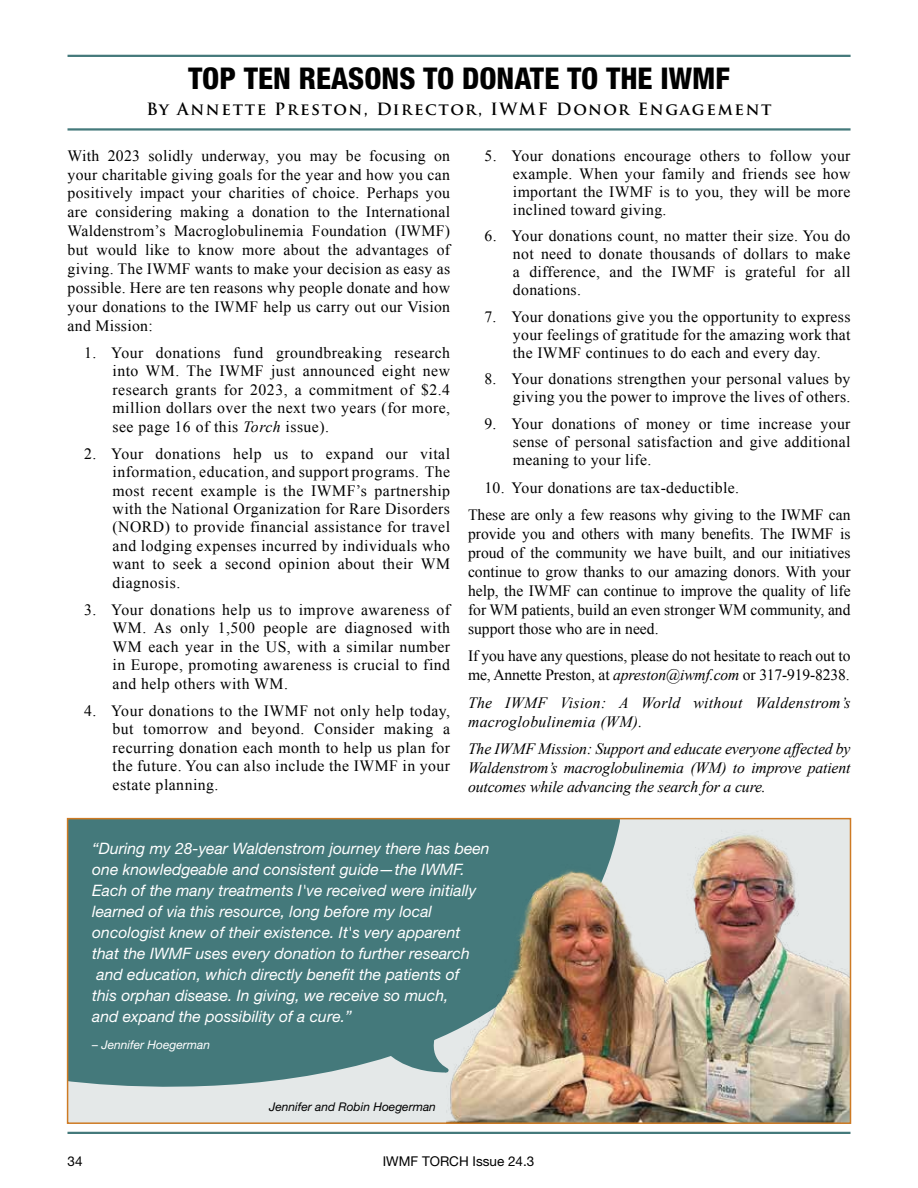
<style>
.page{position:relative;width:918px;height:1188px;background:#fff}
.page>*{position:absolute;margin:0;border:0;box-sizing:border-box;transform-origin:0 0}
.t1{font:800 condensed 30px "Helvetica Neue LT Std";color:#000}
.t2{font:700 16.5px "Trajan Pro";letter-spacing:.1em;color:#000}
.t3{font:15.75px/18.5px "Times New Roman";letter-spacing:.02em;color:#000;text-align:justify}
.t4{font:italic 15.75px/21px "Helvetica Neue LT Std";color:#fff}
.t5{font:italic 15.75px/18.9px "Times New Roman";letter-spacing:-.01em;color:#000;text-align:justify}
.t6{font:15.75px/18.9px "Times New Roman";letter-spacing:-.01em;color:#000}
.t7{font:15.75px/27.6px "Times New Roman";color:#000}
.t8{font:italic 15.75px/18.9px "Times New Roman";letter-spacing:.02em;color:#000}
.t9{font:13.5px "Helvetica Neue LT Std";color:#000}
.t10{font:italic 12px "Helvetica Neue LT Std";color:#000}
.t11{font:italic 12px "Helvetica Neue LT Std";color:#fff}
.s1{font-style:italic}
</style>
<div class="page">
<hr style="left:68px;top:1132px;width:782px;height:2px;background:#44797b">
<hr style="left:68px;top:128px;width:783px;height:3px;background:#44797b">
<hr style="left:68px;top:55px;width:783px;height:2px;background:#44797b">
<svg style="left:68px;top:821px;width:552px;height:311px;background:#618d8f"></svg>
<img style="left:446px;top:822px;width:402px;height:299px">
<div style="left:67px;top:818px;width:784px;height:306px;border:2px solid #ce7a23"></div>
<svg style="left:381px;top:1018px;width:70px;height:57px;background:#6e9698"></svg>
<h1 class="t1" style="left:188px;top:60px;width:543px">TOP TEN REASONS TO DONATE TO THE IWMF</h1>
<p class="t2" style="left:146px;top:98px;width:627px">By Annette Preston, Director, IWMF Donor Engagement</p>
<p class="t3" style="left:68px;top:146px;width:384px;line-height:18.9px">With 2023 solidly underway, you may be focusing on your charitable giving goals for the year and how you can positively impact your charities of choice. Perhaps you are considering making a donation to the International Waldenstrom’s Macroglobulinemia Foundation (IWMF) but would like to know more about the advantages of giving. The IWMF wants to make your decision as easy as possible. Here are ten reasons why people donate and how your donations to the IWMF help us carry out our Vision and Mission:</p>
<p class="t3" style="left:113px;top:343px;width:339px;text-indent:-28px">1. Your donations fund groundbreaking research into WM. The IWMF just announced eight new research grants for 2023, a commitment of $2.4 million dollars over the next two years (for more, see page 16 of this <span class="s1">Torch</span> issue).</p>
<p class="t3" style="left:113px;top:444px;width:339px;text-indent:-28px">2. Your donations help us to expand our vital information, education, and support programs. The most recent example is the IWMF’s partnership with the National Organization for Rare Disorders (NORD) to provide financial assistance for travel and lodging expenses incurred by individuals who want to seek a second opinion about their WM diagnosis.</p>
<p class="t3" style="left:113px;top:600px;width:339px;text-indent:-28px">3. Your donations help us to improve awareness of WM. As only 1,500 people are diagnosed with WM each year in the US, with a similar number in Europe, promoting awareness is crucial to find and help others with WM.</p>
<p class="t3" style="left:113px;top:701px;width:339px;text-indent:-28px">4. Your donations to the IWMF not only help today, but tomorrow and beyond. Consider making a recurring donation each month to help us plan for the future. You can also include the IWMF in your estate planning.</p>
<p class="t3" style="left:513px;top:146px;width:339px;line-height:18px;text-indent:-28px">5. Your donations encourage others to follow your example. When your family and friends see how important the IWMF is to you, they will be more inclined toward giving.</p>
<p class="t3" style="left:513px;top:227px;width:339px;line-height:18px;text-indent:-28px">6. Your donations count, no matter their size. You do not need to donate thousands of dollars to make a difference, and the IWMF is grateful for all donations.</p>
<p class="t3" style="left:513px;top:307px;width:339px;line-height:18px;text-indent:-28px">7. Your donations give you the opportunity to express your feelings of gratitude for the amazing work that the IWMF continues to do each and every day.</p>
<p class="t3" style="left:484px;top:370px;width:368px;line-height:18px;text-align:right">8. Your donations strengthen your personal values by giving you the power to improve the lives of others.</p>
<p class="t3" style="left:513px;top:415px;width:339px;line-height:18px;text-indent:-28px">9. Your donations of money or time increase your sense of personal satisfaction and give additional meaning to your life.</p>
<p class="t7" style="left:468px;top:473px;width:384px;text-indent:16px">10. Your donations are tax-deductible.<br>These are only a few reasons why giving to the IWMF can</p>
<p class="t3" style="left:468px;top:524px;width:384px;line-height:18.9px">provide you and others with many benefits. The IWMF is proud of the community we have built, and our initiatives continue to grow thanks to our amazing donors. With your help, the IWMF can continue to improve the quality of life for WM patients, build an even stronger WM community, and support those who are in need.</p>
<p class="t6" style="left:468px;top:646px;width:384px">If you have any questions, please do not hesitate to reach out to me, Annette Preston, at <span class="s1">apreston@iwmf.com</span> or 317-919-8238.</p>
<p class="t8" style="left:468px;top:693px;width:384px">The IWMF Vision: A World without Waldenstrom’s macroglobulinemia (WM).</p>
<p class="t5" style="left:468px;top:739px;width:384px">The IWMF Mission: Support and educate everyone affected by Waldenstrom’s macroglobulinemia (WM) to improve patient outcomes while advancing the search for a cure.</p>
<p class="t4" style="left:92px;top:837px;width:399px">“During my 28-year Waldenstrom journey there has been one knowledgeable and consistent guide—the IWMF.<br>Each of the many treatments I've received were initially learned of via this resource, long before my local oncologist knew of their existence. It's very apparent that the IWMF uses every donation to further research and education, which directly benefit the patients of<br>this orphan disease. In giving, we receive so much,<br>and expand the possibility of a cure.”</p>
<p class="t11" style="left:92px;top:1038px;width:119px">– Jennifer Hoegerman</p>
<p class="t10" style="left:269px;top:1099px;width:168px">Jennifer and Robin Hoegerman</p>
<p class="t9" style="left:68px;top:1153px;width:17px">34</p>
<p class="t9" style="left:383px;top:1153px;width:153px">IWMF TORCH Issue 24.3</p>
</div>
